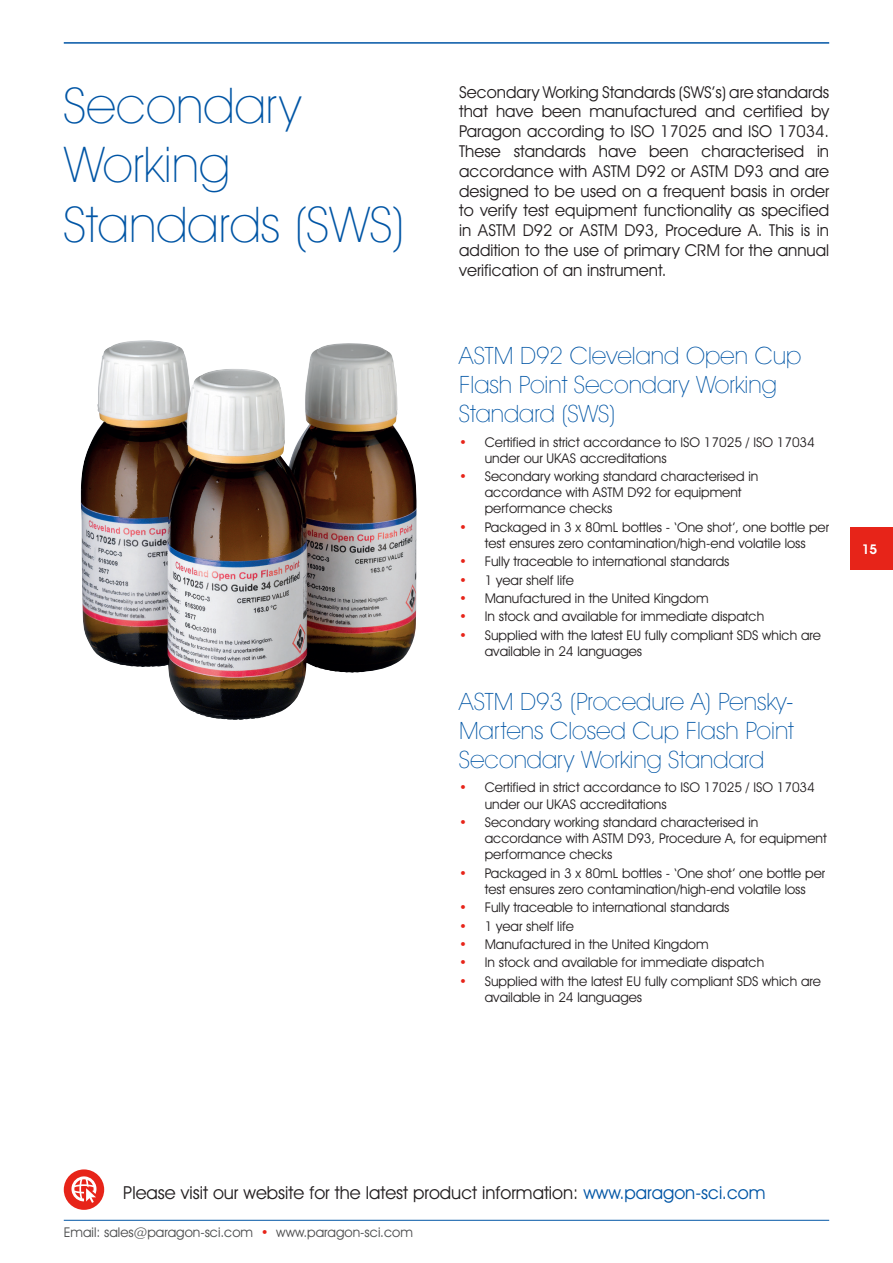
<style>
.page{position:relative;width:893px;height:1263px;background:#fff}
.page>*{position:absolute;margin:0;border:0;box-sizing:border-box;transform-origin:0 0}
.t1{font:200 49.5px/59.4px "Avant Garde IT Cby BT";color:#0155a5}
.t2{font:200 24px/28.8px "Avant Garde IT Cby BT";color:#0155a5}
.t3{font:18px "Avant Garde IT Cby BT";color:#231f20}
.t4{font:16.5px/19.8px "Avant Garde IT Cby BT";color:#231f20;text-align:justify}
.t5{font:13.5px/16.2px "Avant Garde IT Cby BT";color:#231f20}
.t6{font:13.5px "Avant Garde IT Cby BT";color:#4b4c4d}
.t7{font:600 13.5px "Avant Garde IT Cby BT";color:#fff}
.s1{color:#e72419}
.s2{color:#0155a5}
</style>
<div class="page">
<div style="left:850px;top:527px;width:43px;height:43px;background:#e72419"></div>
<hr style="left:64px;top:42px;width:765px;height:2px;background:#0155a5">
<hr style="left:64px;top:1220px;width:765px;height:1px;background:#0155a5">
<img style="left:80px;top:341px;width:337px;height:379px">
<div style="left:64px;top:1169px;width:40px;height:41px;background:#e72419;border-radius:50%"></div>
<svg style="left:71px;top:1176px;width:25px;height:27px"></svg>
<p class="t1" style="left:64px;top:75px;width:343px">Secondary<br>Working<br>Standards (SWS)</p>
<p class="t4" style="left:459px;top:82px;width:371px">Secondary Working Standards (SWS’s) are standards that have been manufactured and certified by Paragon according to ISO 17025 and ISO 17034.<br>These standards have been characterised in accordance with ASTM D92 or ASTM D93 and are designed to be used on a frequent basis in order to verify test equipment functionality as specified in ASTM D92 or ASTM D93, Procedure A. This is in addition to the use of primary CRM for the annual verification of an instrument.</p>
<p class="t2" style="left:459px;top:341px;width:343px">ASTM D92 Cleveland Open Cup<br>Flash Point Secondary Working<br>Standard (SWS)</p>
<p class="t5" style="left:485px;top:433px;width:332px;text-indent:-26px"><span class="s1">•</span> Certified in strict accordance to ISO 17025 / ISO 17034 under our UKAS accreditations</p>
<p class="t5" style="left:485px;top:468px;width:275px;text-indent:-26px"><span class="s1">•</span> Secondary working standard characterised in accordance with ASTM D92 for equipment performance checks</p>
<p class="t5" style="left:459px;top:519px;width:371px;text-align:center"><span class="s1">•</span> Packaged in 3 x 80mL bottles - ‘One shot’, one bottle per test ensures zero contamination/high-end volatile loss</p>
<p class="t5" style="left:459px;top:553px;width:272px"><span class="s1">•</span> Fully traceable to international standards</p>
<p class="t5" style="left:459px;top:572px;width:116px"><span class="s1">•</span> 1 year shelf life</p>
<p class="t5" style="left:459px;top:590px;width:251px"><span class="s1">•</span> Manufactured in the United Kingdom</p>
<p class="t5" style="left:459px;top:608px;width:306px"><span class="s1">•</span> In stock and available for immediate dispatch</p>
<p class="t5" style="left:485px;top:627px;width:338px;text-indent:-26px"><span class="s1">•</span> Supplied with the latest EU fully compliant SDS which are available in 24 languages</p>
<p class="t2" style="left:459px;top:687px;width:336px;text-align:justify">ASTM D93 (Procedure A) Pensky-Martens Closed Cup Flash Point Secondary Working Standard</p>
<p class="t5" style="left:485px;top:779px;width:332px;text-indent:-26px"><span class="s1">•</span> Certified in strict accordance to ISO 17025 / ISO 17034 under our UKAS accreditations</p>
<p class="t5" style="left:485px;top:814px;width:343px;text-indent:-26px"><span class="s1">•</span> Secondary working standard characterised in accordance with ASTM D93, Procedure A, for equipment performance checks</p>
<p class="t5" style="left:459px;top:865px;width:368px;text-align:center"><span class="s1">•</span> Packaged in 3 x 80mL bottles - ‘One shot’ one bottle per test ensures zero contamination/high-end volatile loss</p>
<p class="t5" style="left:459px;top:899px;width:272px"><span class="s1">•</span> Fully traceable to international standards</p>
<p class="t5" style="left:459px;top:917px;width:116px"><span class="s1">•</span> 1 year shelf life</p>
<p class="t5" style="left:459px;top:936px;width:251px"><span class="s1">•</span> Manufactured in the United Kingdom</p>
<p class="t5" style="left:459px;top:954px;width:306px"><span class="s1">•</span> In stock and available for immediate dispatch</p>
<p class="t5" style="left:485px;top:972px;width:338px;text-indent:-26px"><span class="s1">•</span> Supplied with the latest EU fully compliant SDS which are available in 24 languages</p>
<p class="t7" style="left:862px;top:541px;width:17px">15</p>
<p class="t3" style="left:123px;top:1182px;width:644px">Please visit our website for the latest product information: <span class="s2">www.paragon-sci.com</span></p>
<p class="t6" style="left:64px;top:1224px;width:351px">Email: sales@paragon-sci.com <span class="s1">•</span> www.paragon-sci.com</p>
</div>
